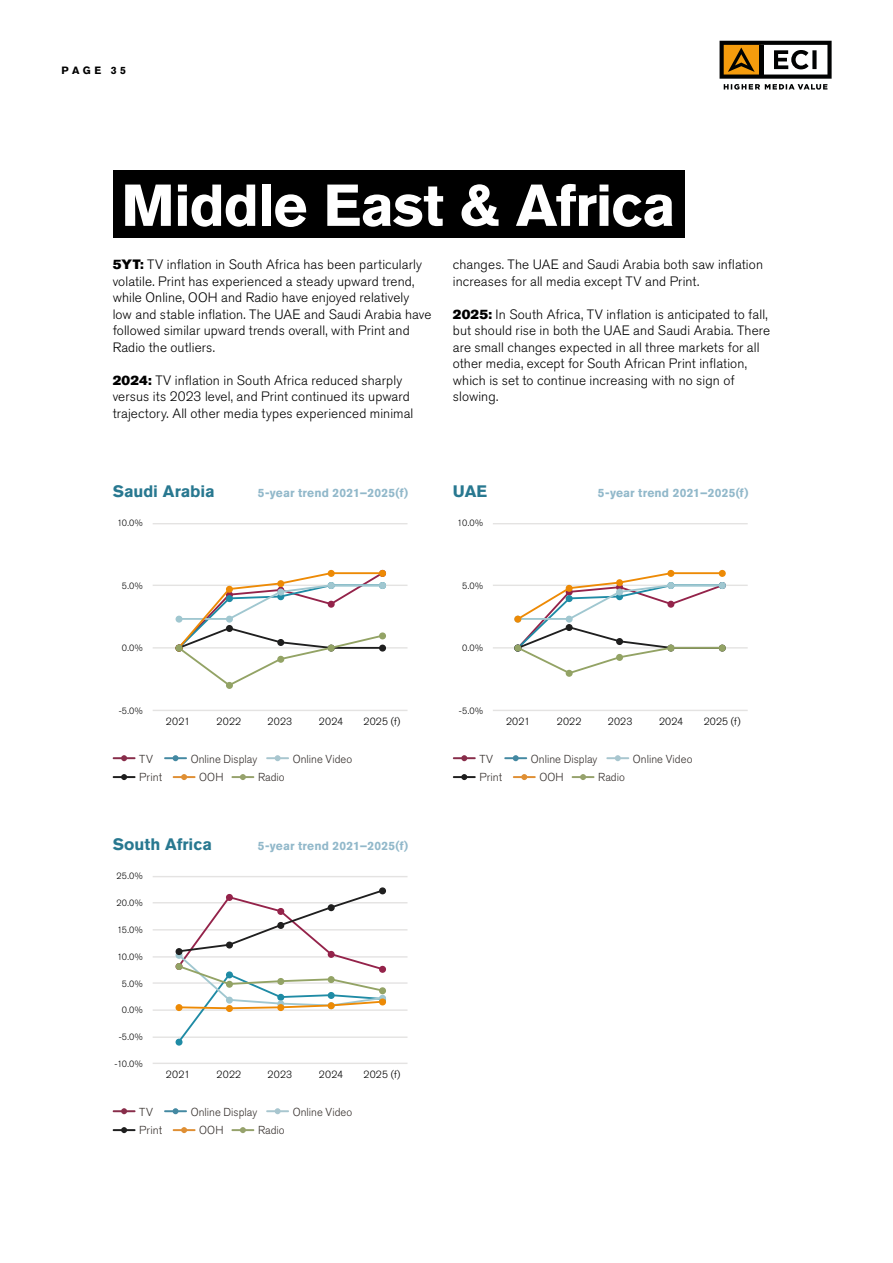
<style>
.page{position:relative;width:893px;height:1263px;background:#fff}
.page>*{position:absolute;margin:0;border:0;box-sizing:border-box;transform-origin:0 0}
.t1{font:700 58.5px "Akzidenz Grotesk Std";letter-spacing:-.02em;color:#fff}
.t2{font:700 16.5px "Akzidenz Grotesk Std";color:#287890}
.t3{font:300 13.5px/16.5px "Akzidenz Grotesk Std";letter-spacing:.01em;color:#000}
.t4{font:700 12px "Akzidenz Grotesk Std";letter-spacing:.015em;color:#91b8ca}
.t5{font:300 11.55px "Akzidenz Grotesk Std";letter-spacing:.005em;color:#36302d}
.t6{font:700 10.5px "Akzidenz Grotesk Std";letter-spacing:.325em;color:#000}
.t7{font:300 10.35px "Akzidenz Grotesk Std";letter-spacing:.02em;color:#000}
.t8{font:300 9px "Akzidenz Grotesk Std";letter-spacing:-.035em;color:#000}
.s1{font-family:"Akzidenz Grotesk Std Super";font-weight:400}
</style>
<div class="page">
<div style="left:113px;top:170px;width:571px;height:68px;background:#000"></div>
<svg style="left:113px;top:755px;width:23px;height:6px"></svg>
<svg style="left:164px;top:755px;width:23px;height:6px"></svg>
<svg style="left:266px;top:755px;width:23px;height:6px"></svg>
<svg style="left:113px;top:774px;width:23px;height:6px"></svg>
<svg style="left:173px;top:774px;width:23px;height:6px"></svg>
<svg style="left:231px;top:774px;width:23px;height:6px"></svg>
<svg style="left:453px;top:755px;width:23px;height:6px"></svg>
<svg style="left:504px;top:755px;width:23px;height:6px"></svg>
<svg style="left:606px;top:755px;width:23px;height:6px"></svg>
<svg style="left:453px;top:774px;width:23px;height:6px"></svg>
<svg style="left:513px;top:774px;width:23px;height:6px"></svg>
<svg style="left:572px;top:774px;width:22px;height:6px"></svg>
<svg style="left:113px;top:1108px;width:23px;height:6px"></svg>
<svg style="left:164px;top:1108px;width:23px;height:6px"></svg>
<svg style="left:266px;top:1108px;width:23px;height:6px"></svg>
<svg style="left:113px;top:1127px;width:23px;height:6px"></svg>
<svg style="left:173px;top:1127px;width:23px;height:6px"></svg>
<svg style="left:231px;top:1127px;width:23px;height:6px"></svg>
<hr style="left:153px;top:710px;width:254px;height:1px;background:#e4e3e2">
<hr style="left:153px;top:647px;width:254px;height:1px;background:#e4e3e2">
<hr style="left:153px;top:585px;width:254px;height:1px;background:#e4e3e2">
<hr style="left:153px;top:523px;width:254px;height:1px;background:#e4e3e2">
<div style="left:379px;top:582px;width:7px;height:7px;border:1px solid #a0c7d0;border-radius:50%"></div>
<div style="left:379px;top:644px;width:7px;height:7px;border:1px solid #1f1f1f;border-radius:50%"></div>
<div style="left:328px;top:570px;width:7px;height:7px;border:1px solid #ed8a05;border-radius:50%"></div>
<div style="left:379px;top:570px;width:7px;height:7px;border:1px solid #ed8a05;border-radius:50%"></div>
<div style="left:226px;top:682px;width:7px;height:7px;border:1px solid #93a365;border-radius:50%"></div>
<svg style="left:176px;top:571px;width:209px;height:117px"></svg>
<div style="left:379px;top:632px;width:7px;height:7px;border:1px solid #93a365;border-radius:50%"></div>
<hr style="left:493px;top:710px;width:255px;height:1px;background:#e4e3e2">
<hr style="left:493px;top:647px;width:255px;height:1px;background:#e4e3e2">
<hr style="left:493px;top:585px;width:255px;height:1px;background:#e4e3e2">
<hr style="left:493px;top:523px;width:255px;height:1px;background:#e4e3e2">
<div style="left:719px;top:582px;width:7px;height:7px;border:1px solid #a0c7d0;border-radius:50%"></div>
<div style="left:514px;top:616px;width:7px;height:7px;border:1px solid #ed8a05;border-radius:50%"></div>
<div style="left:667px;top:570px;width:7px;height:7px;border:1px solid #ed8a05;border-radius:50%"></div>
<div style="left:719px;top:570px;width:7px;height:7px;border:1px solid #ed8a05;border-radius:50%"></div>
<div style="left:514px;top:644px;width:7px;height:7px;border:1px solid #93a365;border-radius:50%"></div>
<div style="left:566px;top:670px;width:7px;height:7px;border:1px solid #93a365;border-radius:50%"></div>
<svg style="left:515px;top:571px;width:210px;height:105px"></svg>
<div style="left:719px;top:644px;width:7px;height:7px;border:1px solid #93a365;border-radius:50%"></div>
<hr style="left:153px;top:1063px;width:254px;height:1px;background:#e4e3e2">
<hr style="left:153px;top:1036px;width:254px;height:2px;background:#e4e3e2">
<hr style="left:153px;top:1009px;width:254px;height:2px;background:#e4e3e2">
<hr style="left:153px;top:982px;width:254px;height:2px;background:#e4e3e2">
<hr style="left:153px;top:956px;width:254px;height:1px;background:#e4e3e2">
<hr style="left:153px;top:929px;width:254px;height:1px;background:#e4e3e2">
<hr style="left:153px;top:902px;width:254px;height:1px;background:#e4e3e2">
<hr style="left:153px;top:876px;width:254px;height:1px;background:#e4e3e2">
<div style="left:379px;top:966px;width:7px;height:7px;border:1px solid #94234a;border-radius:50%"></div>
<div style="left:176px;top:1039px;width:7px;height:7px;border:1px solid #1f8ba5;border-radius:50%"></div>
<div style="left:379px;top:995px;width:7px;height:7px;border:1px solid #a0c7d0;border-radius:50%"></div>
<div style="left:379px;top:887px;width:7px;height:7px;border:1px solid #1f1f1f;border-radius:50%"></div>
<div style="left:379px;top:998px;width:7px;height:7px;border:1px solid #ed8a05;border-radius:50%"></div>
<svg style="left:176px;top:888px;width:209px;height:157px"></svg>
<div style="left:379px;top:987px;width:7px;height:7px;border:1px solid #93a365;border-radius:50%"></div>
<svg style="left:720px;top:41px;width:112px;height:49px"></svg>
<p class="t6" style="left:62px;top:64px;width:66px">PAGE 35</p>
<h1 class="t1" style="left:121px;top:172px;width:556px">Middle East &amp; Africa</h1>
<p class="t3" style="left:113px;top:256px;width:320px"><span class="s1">5YT:</span> TV inflation in South Africa has been particularly volatile. Print has experienced a steady upward trend, while Online, OOH and Radio have enjoyed relatively low and stable inflation. The UAE and Saudi Arabia have followed similar upward trends overall, with Print and Radio the outliers.</p>
<p class="t3" style="left:113px;top:372px;width:302px"><span class="s1">2024:</span> TV inflation in South Africa reduced sharply versus its 2023 level, and Print continued its upward trajectory. All other media types experienced minimal</p>
<p class="t3" style="left:453px;top:256px;width:312px">changes. The UAE and Saudi Arabia both saw inflation increases for all media except TV and Print.</p>
<p class="t3" style="left:453px;top:306px;width:319px"><span class="s1">2025:</span> In South Africa, TV inflation is anticipated to fall, but should rise in both the UAE and Saudi Arabia. There are small changes expected in all three markets for all other media, except for South African Print inflation, which is set to continue increasing with no sign of slowing.</p>
<p class="t2" style="left:113px;top:482px;width:104px">Saudi Arabia</p>
<p class="t4" style="left:258px;top:486px;width:152px">5-year trend 2021–2025(f)</p>
<p class="t2" style="left:453px;top:482px;width:36px">UAE</p>
<p class="t4" style="left:598px;top:486px;width:152px">5-year trend 2021–2025(f)</p>
<p class="t8" style="left:117px;top:518px;width:27px">10.0%</p>
<p class="t8" style="left:457px;top:518px;width:27px">10.0%</p>
<p class="t8" style="left:122px;top:581px;width:22px">5.0%</p>
<p class="t8" style="left:462px;top:581px;width:22px">5.0%</p>
<p class="t8" style="left:122px;top:643px;width:22px">0.0%</p>
<p class="t8" style="left:462px;top:643px;width:22px">0.0%</p>
<p class="t8" style="left:119px;top:705px;width:26px">-5.0%</p>
<p class="t8" style="left:459px;top:705px;width:26px">-5.0%</p>
<p class="t7" style="left:166px;top:715px;width:26px">2021</p>
<p class="t7" style="left:217px;top:715px;width:26px">2022</p>
<p class="t7" style="left:268px;top:715px;width:26px">2023</p>
<p class="t7" style="left:319px;top:715px;width:26px">2024</p>
<p class="t7" style="left:363px;top:715px;width:38px">2025 (f)</p>
<p class="t7" style="left:506px;top:715px;width:26px">2021</p>
<p class="t7" style="left:557px;top:715px;width:26px">2022</p>
<p class="t7" style="left:608px;top:715px;width:26px">2023</p>
<p class="t7" style="left:659px;top:715px;width:26px">2024</p>
<p class="t7" style="left:704px;top:715px;width:38px">2025 (f)</p>
<p class="t5" style="left:139px;top:752px;width:15px">TV</p>
<p class="t5" style="left:191px;top:752px;width:68px">Online Display</p>
<p class="t5" style="left:293px;top:752px;width:61px">Online Video</p>
<p class="t5" style="left:139px;top:771px;width:24px">Print</p>
<p class="t5" style="left:199px;top:771px;width:26px">OOH</p>
<p class="t5" style="left:258px;top:771px;width:28px">Radio</p>
<p class="t2" style="left:113px;top:835px;width:101px">South Africa</p>
<p class="t4" style="left:258px;top:839px;width:152px">5-year trend 2021–2025(f)</p>
<p class="t8" style="left:117px;top:871px;width:28px">25.0%</p>
<p class="t8" style="left:116px;top:898px;width:28px">20.0%</p>
<p class="t8" style="left:117px;top:925px;width:27px">15.0%</p>
<p class="t8" style="left:117px;top:952px;width:27px">10.0%</p>
<p class="t8" style="left:122px;top:978px;width:22px">5.0%</p>
<p class="t8" style="left:122px;top:1005px;width:22px">0.0%</p>
<p class="t8" style="left:119px;top:1032px;width:26px">-5.0%</p>
<p class="t8" style="left:115px;top:1059px;width:30px">-10.0%</p>
<p class="t7" style="left:166px;top:1068px;width:26px">2021</p>
<p class="t7" style="left:217px;top:1068px;width:26px">2022</p>
<p class="t7" style="left:268px;top:1068px;width:26px">2023</p>
<p class="t7" style="left:319px;top:1068px;width:26px">2024</p>
<p class="t7" style="left:363px;top:1068px;width:38px">2025 (f)</p>
<p class="t5" style="left:139px;top:1105px;width:15px">TV</p>
<p class="t5" style="left:191px;top:1105px;width:68px">Online Display</p>
<p class="t5" style="left:293px;top:1105px;width:61px">Online Video</p>
<p class="t5" style="left:139px;top:1124px;width:24px">Print</p>
<p class="t5" style="left:199px;top:1124px;width:26px">OOH</p>
<p class="t5" style="left:258px;top:1124px;width:28px">Radio</p>
<p class="t5" style="left:479px;top:752px;width:15px">TV</p>
<p class="t5" style="left:531px;top:752px;width:68px">Online Display</p>
<p class="t5" style="left:633px;top:752px;width:61px">Online Video</p>
<p class="t5" style="left:479px;top:771px;width:24px">Print</p>
<p class="t5" style="left:539px;top:771px;width:26px">OOH</p>
<p class="t5" style="left:598px;top:771px;width:28px">Radio</p>
</div>
